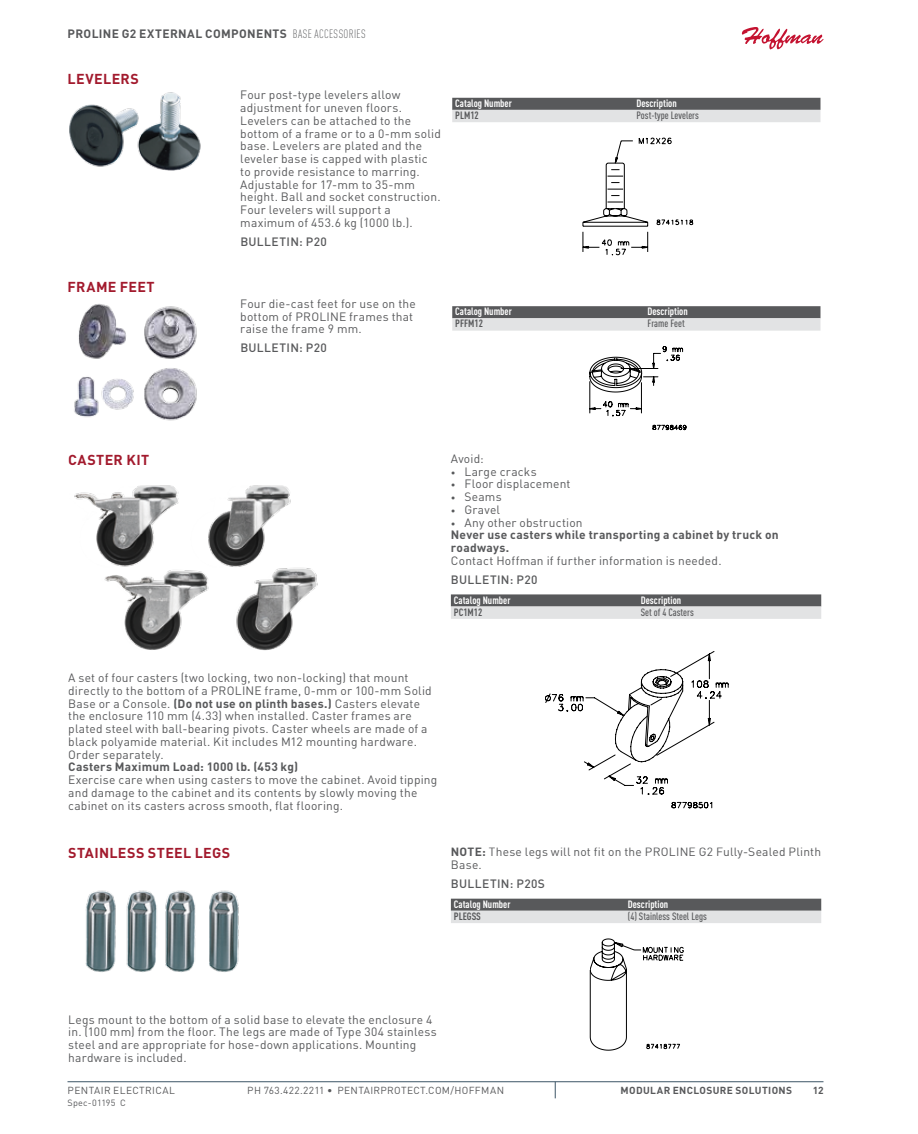
<style>
.page{position:relative;width:918px;height:1134px;background:#fff}
.page>*{position:absolute;margin:0;border:0;box-sizing:border-box;transform-origin:0 0}
.t1{font:700 14.25px "DIN Pro";letter-spacing:.03em;color:#a21a2d}
.t2{font:12px/12.8px "DIN Pro";letter-spacing:.02em;color:#58595b}
.t3{font:700 12px/12.8px "DIN Pro";letter-spacing:.025em;color:#58595b}
.t4{font:500 12px "DIN Pro";letter-spacing:.035em;color:#58595b}
.t5{font:300 condensed 12px "DIN Pro";letter-spacing:.03em;color:#58595b}
.t6{font:700 condensed 10.5px "DIN Pro";color:#fff}
.t7{font:500 condensed 10.5px "DIN Pro";color:#58595b}
.t8{font:700 condensed 10.5px "DIN Pro";color:#58595b}
.t9{font:10.2px "DIN Pro";letter-spacing:.035em;color:#58595b}
.t10{font:700 10.2px "DIN Pro";letter-spacing:.035em;color:#58595b}
.t11{font:9px "DIN Pro";letter-spacing:.02em;color:#58595b}
.s1{font-weight:700;font-stretch:normal}
.s2{font-size:9px}
.s3{font-weight:400;font-size:9px}
.s4{font-weight:400}
.s5{font-weight:700}
</style>
<div class="page">
<svg style="left:742px;top:27px;width:82px;height:22px"></svg>
<hr style="left:68px;top:1081px;width:756px;height:1px;background:#3d5567">
<svg style="left:555px;top:1082px;width:1px;height:16px"></svg>
<img style="left:71px;top:94px;width:128px;height:75px">
<svg style="left:452px;top:98px;width:368px;height:24px;background:#9e9fa1"></svg>
<svg style="left:582px;top:138px;width:111px;height:117px"></svg>
<img style="left:74px;top:304px;width:123px;height:117px">
<svg style="left:452px;top:306px;width:368px;height:25px;background:#a1a2a3"></svg>
<svg style="left:590px;top:346px;width:96px;height:84px"></svg>
<img style="left:74px;top:485px;width:244px;height:166px">
<svg style="left:451px;top:594px;width:370px;height:25px;background:#a1a2a3"></svg>
<svg style="left:545px;top:651px;width:183px;height:157px"></svg>
<img style="left:85px;top:890px;width:154px;height:82px">
<svg style="left:451px;top:899px;width:370px;height:24px;background:#9fa0a2"></svg>
<svg style="left:590px;top:939px;width:94px;height:112px"></svg>
<p class="t3" style="left:68px;top:26px;width:104px">PROLINE G2 Extern</p>
<p class="t3" style="left:187px;top:26px;width:53px">al Componen</p>
<p class="t5" style="left:273px;top:25px;width:95px"><span class="s1">ts</span> BASE ACCESSORIES</p>
<p class="t1" style="left:68px;top:67px;width:37px">Leveler</p>
<p class="t1" style="left:130px;top:67px;width:10px">s</p>
<p class="t1" style="left:68px;top:275px;width:89px">Frame Feet</p>
<p class="t2" style="left:240px;top:88px;width:202px">Four post-type levelers allow adjustment for uneven floors.<br>Levelers can be attached to the bottom of a frame or to a 0-mm solid base. Levelers are plated and the leveler base is capped with plastic to provide resistance to marring.<br>Adjustable for 17-mm to 35-mm height. Ball and socket construction.<br>Four levelers will support a maximum of 453.6 kg (1000 lb.).</p>
<p class="t4" style="left:240px;top:232px;width:88px">BULLETIN: P20</p>
<p class="t6" style="left:455px;top:95px;width:58px">Catalog Number</p>
<p class="t6" style="left:636px;top:95px;width:42px">Description</p>
<p class="t8" style="left:455px;top:107px;width:25px">PLM12</p>
<p class="t7" style="left:636px;top:108px;width:64px">Post-type Levelers</p>
<p class="t2" style="left:240px;top:296px;width:177px">Four die-cast feet for use on the bottom of PROLINE</p>
<p class="t2" style="left:240px;top:309px;width:174px;text-indent:109px">frames that raise the frame 9 mm.</p>
<p class="t4" style="left:240px;top:338px;width:88px">BULLETIN: P20</p>
<p class="t6" style="left:455px;top:304px;width:58px">Catalog Number</p>
<p class="t6" style="left:647px;top:304px;width:42px">Description</p>
<p class="t8" style="left:455px;top:316px;width:29px">PFFM12</p>
<p class="t7" style="left:647px;top:316px;width:39px">Frame Feet</p>
<p class="t1" style="left:68px;top:448px;width:82px">Caster Kit</p>
<p class="t2" style="left:451px;top:451px;width:34px">Avoid:</p>
<p class="t2" style="left:451px;top:464px;width:87px"><span class="s2">•</span> Large cracks</p>
<p class="t2" style="left:451px;top:477px;width:121px"><span class="s2">•</span> Floor displacement</p>
<p class="t2" style="left:451px;top:489px;width:52px"><span class="s2">•</span> Seams</p>
<p class="t2" style="left:451px;top:502px;width:51px"><span class="s2">•</span> Gravel</p>
<p class="t3" style="left:451px;top:515px;width:329px"><span class="s3">•</span> <span class="s4">Any other obstruction<br></span>Never use casters while transporting a cabinet by truck on roadways.</p>
<p class="t2" style="left:451px;top:553px;width:272px">Contact Hoffman if further information is needed.</p>
<p class="t4" style="left:451px;top:570px;width:88px">BULLETIN: P20</p>
<p class="t6" style="left:454px;top:592px;width:58px">Catalog Number</p>
<p class="t6" style="left:641px;top:592px;width:42px">Description</p>
<p class="t8" style="left:454px;top:604px;width:30px">PC1M12</p>
<p class="t7" style="left:641px;top:604px;width:54px">Set of 4 Casters</p>
<p class="t2" style="left:68px;top:670px;width:342px">A set of four casters (two locking, two non-locking) that mount directly to the bottom of a PROLINE</p>
<p class="t2" style="left:68px;top:683px;width:365px;text-indent:196px">frame, 0-mm or 100-mm Solid Base or a Console. <span class="s5">(Do not use on plinth bases.)</span> Casters elevate the enclosure 110 mm (4.33) when installed. Caster frames are plated steel with ball-bearing pivots. Caster wheels are made of a black polyamide material. Kit includes M12 mounting hardware.<br>Order separately.</p>
<p class="t3" style="left:68px;top:759px;width:231px">Casters Maximum Load: 1000 lb. (453 kg)</p>
<p class="t2" style="left:68px;top:772px;width:371px">Exercise care when using casters to move the cabinet. Avoid tipping and damage to the cabinet and its contents by slowly moving the cabinet on its casters across smooth, flat flooring.</p>
<p class="t1" style="left:68px;top:841px;width:35px">Stainle</p>
<p class="t1" style="left:127px;top:841px;width:48px">ss Steel</p>
<p class="t1" style="left:195px;top:841px;width:37px">Legs</p>
<p class="t2" style="left:451px;top:845px;width:226px"><span class="s5">NOTE:</span> These legs will not fit on the PROLINE</p>
<p class="t2" style="left:699px;top:845px;width:124px">G2 Fully-Sealed Plinth</p>
<p class="t2" style="left:451px;top:857px;width:32px">Base.</p>
<p class="t4" style="left:451px;top:874px;width:96px">BULLETIN: P20S</p>
<p class="t6" style="left:454px;top:896px;width:58px">Catalog Number</p>
<p class="t6" style="left:628px;top:896px;width:42px">Description</p>
<p class="t8" style="left:454px;top:908px;width:29px">PLEGSS</p>
<p class="t7" style="left:628px;top:908px;width:81px">(4) Stainless Steel Legs</p>
<p class="t2" style="left:68px;top:1012px;width:370px">Legs mount to the bottom of a solid base to elevate the enclosure 4 in. (100 mm) from the floor. The legs are made of Type 304 stainless steel and are appropriate for hose-down applications. Mounting hardware is included.</p>
<p class="t9" style="left:68px;top:1082px;width:109px">Pentair Electrical</p>
<p class="t9" style="left:247px;top:1082px;width:258px">PH 763.422.2211 • pentairprotect.com/h offman</p>
<p class="t10" style="left:621px;top:1081px;width:66px">Modular Enclo</p>
<p class="t10" style="left:707px;top:1081px;width:37px">sure Sol</p>
<p class="t10" style="left:755px;top:1081px;width:20px">ution</p>
<p class="t10" style="left:786px;top:1081px;width:7px">s</p>
<p class="t10" style="left:813px;top:1081px;width:12px">12</p>
<p class="t11" style="left:68px;top:1096px;width:60px">Spec-01195 C</p>
</div>
